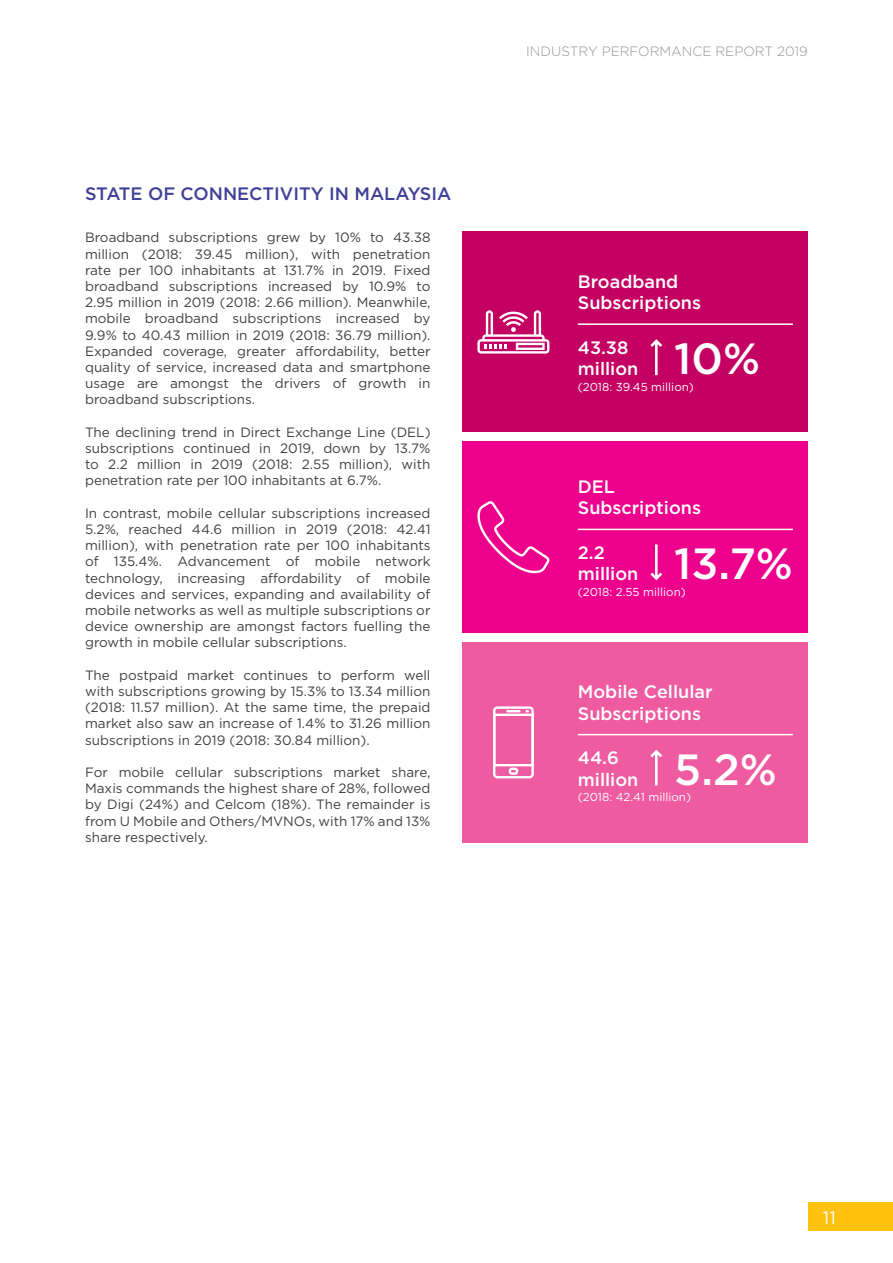
<style>
.page{position:relative;width:893px;height:1263px;background:#fff}
.page>*{position:absolute;margin:0;border:0;box-sizing:border-box;transform-origin:0 0}
.t1{font:500 43.65px "Gotham";color:#fff}
.t2{font:500 18px/21.6px "Gotham";color:#fff}
.t3{font:500 18px "Gotham";color:#414099}
.t4{font:18px "Gotham";color:#fff}
.t5{font:13.5px/16.2px "Gotham";color:#414042;text-align:justify}
.t6{font:300 13.5px "Gotham";color:#939598}
.t7{font:11.55px "Gotham";color:#fff}
</style>
<div class="page">
<div style="left:462px;top:441px;width:346px;height:192px;background:#ec008c"></div>
<div style="left:462px;top:232px;width:346px;height:200px;background:#c40063"></div>
<svg style="left:477px;top:310px;width:72px;height:44px"></svg>
<svg style="left:650px;top:339px;width:13px;height:37px"></svg>
<hr style="left:578px;top:323px;width:215px;height:2px;background:#fff">
<svg style="left:477px;top:501px;width:73px;height:72px"></svg>
<hr style="left:578px;top:529px;width:215px;height:1px;background:#fff">
<svg style="left:650px;top:544px;width:13px;height:37px"></svg>
<div style="left:462px;top:642px;width:346px;height:201px;background:#ef5ba1"></div>
<svg style="left:493px;top:706px;width:41px;height:72px"></svg>
<svg style="left:650px;top:749px;width:12px;height:37px"></svg>
<hr style="left:578px;top:734px;width:215px;height:1px;background:#fff">
<div style="left:808px;top:1203px;width:85px;height:28px;background:#ffc20e"></div>
<h2 class="t3" style="left:85px;top:182px;width:368px">STATE OF CONNECTIVITY IN MALAYSIA</h2>
<p class="t5" style="left:85px;top:229px;width:347px">Broadband subscriptions grew by 10% to 43.38 million (2018: 39.45 million), with penetration rate per 100 inhabitants at 131.7% in 2019. Fixed broadband subscriptions increased by 10.9% to 2.95 million in 2019 (2018: 2.66 million). Meanwhile, mobile broadband subscriptions increased by 9.9% to 40.43 million in 2019 (2018: 36.79 million).<br>Expanded coverage, greater affordability, better quality of service, increased data and smartphone usage are amongst the drivers of growth in broadband subscriptions.</p>
<p class="t5" style="left:85px;top:424px;width:347px">The declining trend in Direct Exchange Line (DEL) subscriptions continued in 2019, down by 13.7% to 2.2 million in 2019 (2018: 2.55 million), with penetration rate per 100 inhabitants at 6.7%.</p>
<p class="t5" style="left:85px;top:505px;width:347px">In contrast, mobile cellular subscriptions increased 5.2%, reached 44.6 million in 2019 (2018: 42.41 million), with penetration rate per 100 inhabitants of 135.4%. Advancement of mobile network technology, increasing affordability of mobile devices and services, expanding and availability of mobile networks as well as multiple subscriptions or device ownership are amongst factors fuelling the growth in mobile cellular subscriptions.</p>
<p class="t5" style="left:85px;top:667px;width:347px">The postpaid market continues to perform well with subscriptions growing by 15.3% to 13.34 million (2018: 11.57 million). At the same time, the prepaid market also saw an increase of 1.4% to 31.26 million subscriptions in 2019 (2018: 30.84 million).</p>
<p class="t5" style="left:85px;top:764px;width:347px">For mobile cellular subscriptions market share, Maxis commands the highest share of 28%, followed by Digi (24%) and Celcom (18%). The remainder is from U Mobile and Others/MVNOs, with 17% and 13% share respectively.</p>
<p class="t6" style="left:526px;top:43px;width:283px">INDUSTRY PERFORMANCE REPORT 2019</p>
<h2 class="t2" style="left:578px;top:270px;width:125px">Broadband<br>Subscriptions</h2>
<h2 class="t2" style="left:578px;top:336px;width:62px">43.38 million</h2>
<p class="t7" style="left:578px;top:379px;width:118px">(2018: 39.45 million)</p>
<h1 class="t1" style="left:674px;top:330px;width:87px">10%</h1>
<h2 class="t2" style="left:578px;top:475px;width:125px">DEL<br>Subscriptions</h2>
<h2 class="t2" style="left:578px;top:541px;width:62px">2.2 million</h2>
<p class="t7" style="left:578px;top:584px;width:109px">(2018: 2.55 million)</p>
<h1 class="t1" style="left:674px;top:535px;width:120px">13.7%</h1>
<h2 class="t2" style="left:578px;top:681px;width:136px">Mobile Cellular<br>Subscriptions</h2>
<h2 class="t2" style="left:578px;top:747px;width:62px">44.6 million</h2>
<p class="t7" style="left:578px;top:790px;width:115px">(2018: 42.41 million)</p>
<h1 class="t1" style="left:674px;top:740px;width:104px">5.2%</h1>
<h2 class="t4" style="left:823px;top:1206px;width:14px">11</h2>
</div>
